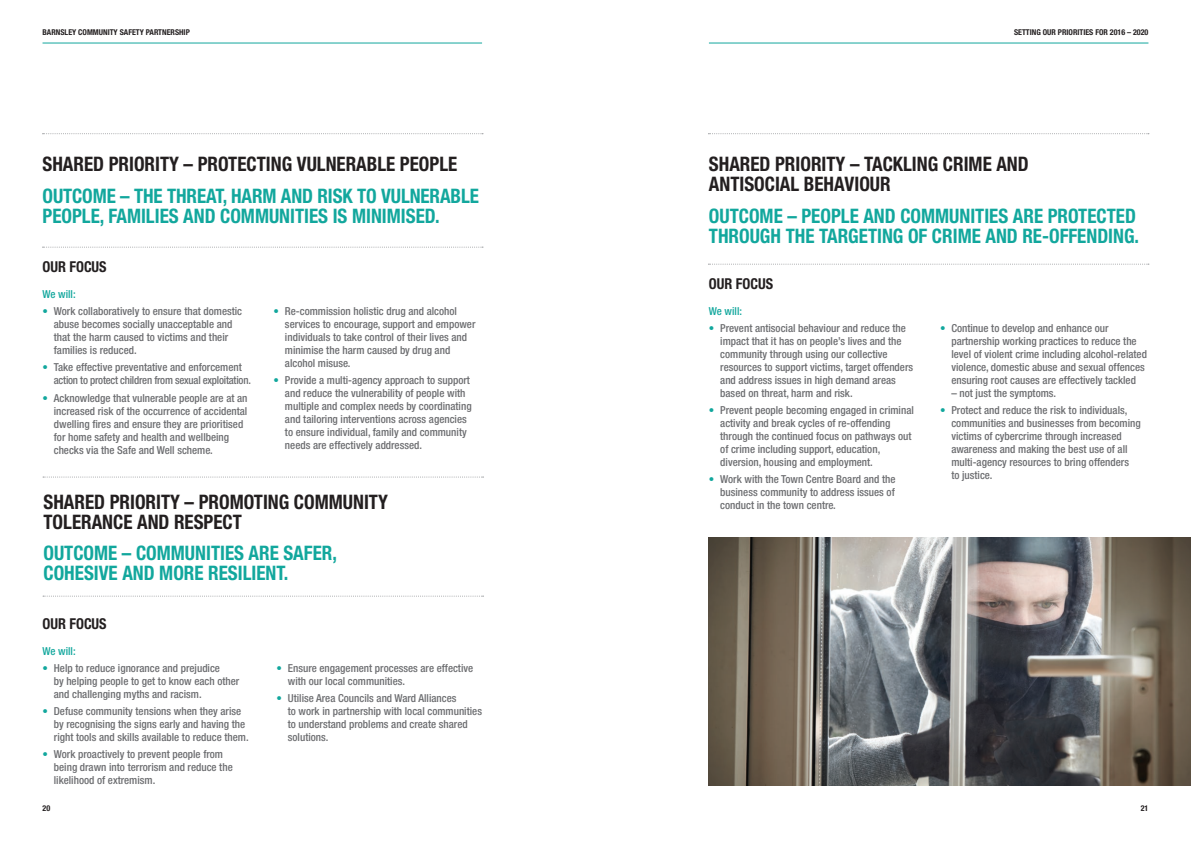
<style>
.page{position:relative;width:1191px;height:842px;background:#fff}
.page>*{position:absolute;margin:0;border:0;box-sizing:border-box;transform-origin:0 0}
.A_HEADER{font:700 condensed 20px/20px "Helvetica Neue";color:#12a79d;scale:.95 1}
.A_HEADER-2{font:700 condensed 20px/20px "Helvetica Neue";color:#231f20;scale:.95 1}
.A_HEADER-3{font:700 condensed 15px "Helvetica Neue";color:#231f20;scale:.95 1}
.BULLET_LIST{font:500 condensed 11px/13px "Helvetica Neue";color:#6c6d70}
.BULLET_LIST-2{font:500 condensed 11px/13px "Helvetica Neue";letter-spacing:-.02em;color:#6c6d70}
.BULLET_LIST-3{font:500 condensed 11px "Helvetica Neue";color:#12a79d}
.FOLIO_L{font:700 condensed 8px "Helvetica Neue";color:#231f20}
.FOLIO_R{font:700 condensed 8px "Helvetica Neue";color:#231f20}
.s1{color:#12a79d}
</style>
<div class="page">
<img style="left:709px;top:537px;width:482px;height:248px">
<hr style="left:709px;top:43px;width:439px;height:1px;background:#12a79d">
<hr style="left:43px;top:43px;width:439px;height:1px;background:#12a79d">
<svg style="left:708px;top:133px;width:441px;height:1px"></svg>
<svg style="left:43px;top:477px;width:440px;height:1px"></svg>
<svg style="left:43px;top:133px;width:440px;height:1px"></svg>
<svg style="left:43px;top:247px;width:440px;height:1px"></svg>
<svg style="left:708px;top:264px;width:441px;height:1px"></svg>
<svg style="left:43px;top:596px;width:440px;height:1px"></svg>
<p class="FOLIO_L" style="left:43px;top:27px;width:149px">BARNSLEY COMMUNITY SAFETY PARTNERSHIP</p>
<p class="FOLIO_R" style="left:1014px;top:27px;width:136px">SETTING OUR PRIORITIES FOR 2016 – 2020</p>
<p class="A_HEADER-2" style="left:43px;top:154px;width:438px">SHARED PRIORITY – PROTECTING VULNERABLE PEOPLE</p>
<p class="A_HEADER" style="left:43px;top:185px;width:461px">OUTCOME – THE THREAT, HARM AND RISK TO VULNERABLE<br>PEOPLE, FAMILIES AND COMMUNITIES IS MINIMISED.</p>
<p class="A_HEADER-3" style="left:43px;top:258px;width:69px">OUR FOCUS</p>
<p class="BULLET_LIST-3" style="left:43px;top:287px;width:35px">We will:</p>
<p class="BULLET_LIST" style="left:54px;top:304px;width:190px;text-indent:-11px"><span class="s1">•</span> Work collaboratively to ensure that domestic abuse becomes socially unacceptable and that the harm caused to victims and their families is reduced.</p>
<p class="BULLET_LIST-2" style="left:54px;top:361px;width:199px;text-indent:-11px"><span class="s1">•</span> Take effective preventative and enforcement action to protect children from sexual exploitation.</p>
<p class="BULLET_LIST" style="left:54px;top:391px;width:195px;text-indent:-11px"><span class="s1">•</span> Acknowledge that vulnerable people are at an increased risk of the occurrence of accidental dwelling fires and ensure they are prioritised for home safety and health and wellbeing checks via the Safe and Well scheme.</p>
<p class="BULLET_LIST" style="left:285px;top:304px;width:192px;text-indent:-11px"><span class="s1">•</span> Re-commission holistic drug and alcohol services to encourage, support and empower individuals to take control of their lives and minimise the harm caused by drug and alcohol misuse.</p>
<p class="BULLET_LIST" style="left:285px;top:374px;width:188px;text-indent:-11px"><span class="s1">•</span> Provide a multi-agency approach to support and reduce the vulnerability of people with multiple and complex needs by coordinating and tailoring interventions across agencies to ensure individual, family and community needs are effectively addressed.</p>
<p class="A_HEADER-2" style="left:44px;top:492px;width:364px">SHARED PRIORITY – PROMOTING COMMUNITY<br>TOLERANCE AND RESPECT</p>
<p class="A_HEADER" style="left:44px;top:543px;width:310px">OUTCOME – COMMUNITIES ARE SAFER,<br>COHESIVE AND MORE RESILIENT.</p>
<p class="A_HEADER-3" style="left:43px;top:615px;width:69px">OUR FOCUS</p>
<p class="BULLET_LIST-3" style="left:43px;top:644px;width:35px">We will:</p>
<p class="BULLET_LIST" style="left:54px;top:661px;width:187px;text-indent:-11px"><span class="s1">•</span> Help to reduce ignorance and prejudice<br>by helping people to get to know each other and challenging myths and racism.</p>
<p class="BULLET_LIST" style="left:54px;top:705px;width:196px;text-indent:-11px"><span class="s1">•</span> Defuse community tensions when they arise by recognising the signs early and having the right tools and skills available to reduce them.</p>
<p class="BULLET_LIST" style="left:54px;top:748px;width:180px;text-indent:-11px"><span class="s1">•</span> Work proactively to prevent people from being drawn into terrorism and reduce the likelihood of extremism.</p>
<p class="FOLIO_L" style="left:43px;top:804px;width:9px">20</p>
<p class="BULLET_LIST" style="left:288px;top:661px;width:187px;text-indent:-11px"><span class="s1">•</span> Ensure engagement processes are effective with our local communities.</p>
<p class="BULLET_LIST" style="left:288px;top:692px;width:196px;text-indent:-11px"><span class="s1">•</span> Utilise Area Councils and Ward Alliances<br>to work in partnership with local communities to understand problems and create shared solutions.</p>
<p class="A_HEADER-2" style="left:709px;top:154px;width:338px">SHARED PRIORITY – TACKLING CRIME AND<br>ANTISOCIAL BEHAVIOUR</p>
<p class="A_HEADER" style="left:709px;top:205px;width:454px">OUTCOME – PEOPLE AND COMMUNITIES ARE PROTECTED<br>THROUGH THE TARGETING OF CRIME AND RE-OFFENDING.</p>
<p class="A_HEADER-3" style="left:709px;top:275px;width:69px">OUR FOCUS</p>
<p class="BULLET_LIST-3" style="left:709px;top:304px;width:35px">We will:</p>
<p class="BULLET_LIST" style="left:720px;top:321px;width:194px;text-indent:-11px"><span class="s1">•</span> Prevent antisocial behaviour and reduce the impact that it has on people’s lives and the community through using our collective resources to support victims, target offenders and address issues in high demand areas based on threat, harm and risk.</p>
<p class="BULLET_LIST" style="left:720px;top:403px;width:195px;text-indent:-11px"><span class="s1">•</span> Prevent people becoming engaged in criminal activity and break cycles of re-offending through the continued focus on pathways out of crime including support, education, diversion, housing and employment.</p>
<p class="BULLET_LIST" style="left:720px;top:473px;width:177px;text-align:justify;text-indent:-11px"><span class="s1">•</span> Work with the Town Centre Board and the business community to address issues of conduct in the town centre.</p>
<p class="BULLET_LIST" style="left:951px;top:321px;width:197px;text-indent:-11px"><span class="s1">•</span> Continue to develop and enhance our partnership working practices to reduce the level of violent crime including alcohol-related violence, domestic abuse and sexual offences ensuring root causes are effectively tackled</p>
<p class="BULLET_LIST" style="left:951px;top:386px;width:106px">– not just the symptoms.</p>
<p class="BULLET_LIST" style="left:951px;top:403px;width:191px;text-indent:-11px"><span class="s1">•</span> Protect and reduce the risk to individuals, communities and businesses from becoming victims of cybercrime through increased awareness and making the best use of all multi-agency resources to bring offenders<br>to justice.</p>
<p class="FOLIO_L" style="left:1140px;top:804px;width:9px">21</p>
</div>
